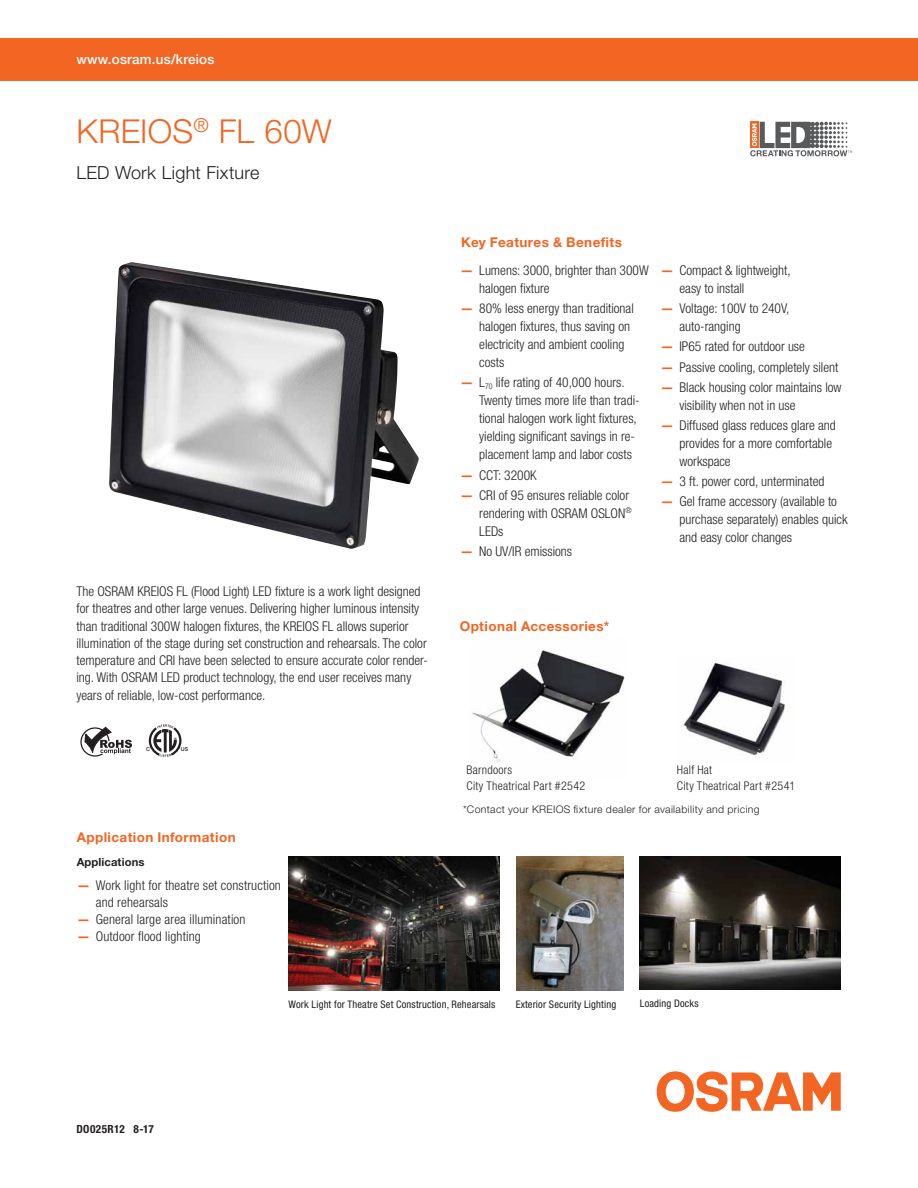
<style>
.page{position:relative;width:918px;height:1188px;background:#fff}
.page>*{position:absolute;margin:0;border:0;box-sizing:border-box;transform-origin:0 0}
.t1{font:300 33px "Helvetica Neue LT Pro";letter-spacing:.005em;color:#f26522}
.t2{font:300 18px "Helvetica Neue LT Pro";letter-spacing:.015em;color:#231f20}
.t3{font:300 condensed 13.5px/18px "Helvetica Neue LT Pro";color:#231f20}
.t4{font:700 13.5px "Helvetica Neue LT Pro";letter-spacing:.03em;color:#f26522}
.t5{font:500 13.5px "Helvetica Neue LT Pro";letter-spacing:.015em;color:#fff}
.t6{font:300 condensed 12px/16.5px "Helvetica Neue LT Pro";letter-spacing:.02em;color:#231f20}
.t7{font:700 11.25px "Helvetica Neue LT Pro";letter-spacing:.01em;color:#231f20}
.t8{font:700 condensed 11.25px "Helvetica Neue LT Pro";letter-spacing:.03em;color:#231f20}
.t9{font:condensed 10.5px "Helvetica Neue LT Pro";letter-spacing:.015em;color:#231f20}
.t10{font:300 10.5px "Helvetica Neue LT Pro";letter-spacing:.035em;color:#231f20}
.t11{font:500 5.4px "Helvetica Neue";color:#231f20}
.s1{font-weight:700;font-stretch:normal;color:#f26522}
</style>
<div class="page">
<div style="left:0;top:38px;width:918px;height:43px;background:#f26522"></div>
<svg style="left:80px;top:727px;width:52px;height:30px"></svg>
<svg style="left:750px;top:122px;width:102px;height:34px"></svg>
<img style="left:289px;top:857px;width:210px;height:133px">
<img style="left:640px;top:857px;width:200px;height:133px">
<img style="left:516px;top:857px;width:107px;height:133px">
<img style="left:109px;top:262px;width:310px;height:287px">
<svg style="left:149px;top:724px;width:33px;height:33px"></svg>
<img style="left:472px;top:650px;width:153px;height:112px">
<img style="left:684px;top:662px;width:101px;height:93px">
<svg style="left:657px;top:1071px;width:184px;height:41px"></svg>
<p class="t5" style="left:77px;top:51px;width:139px">www.osram.us/kreios</p>
<h1 class="t1" style="left:77px;top:111px;width:257px">KREIOS<sup>®</sup> FL 60W</h1>
<h2 class="t2" style="left:77px;top:162px;width:185px">LED Work Light Fixture</h2>
<p class="t3" style="left:77px;top:583px;width:353px;line-height:17.2px">The OSRAM KREIOS FL (Flood Light) LED fixture is a work light designed for theatres and other large venues. Delivering higher luminous intensity than traditional 300W halogen fixtures, the KREIOS FL allows superior illumination of the stage during set construction and rehearsals. The color temperature and CRI have been selected to ensure accurate color render&shy;ing. With OSRAM LED product technology, the end user receives many years of reliable, low-cost performance.</p>
<p class="t11" style="left:146px;top:746px;width:5px">C</p>
<p class="t11" style="left:181px;top:746px;width:9px">US</p>
<p class="t4" style="left:77px;top:828px;width:161px">Application Information</p>
<p class="t7" style="left:77px;top:855px;width:69px">Applications</p>
<p class="t3" style="left:96px;top:876px;width:187px;line-height:17.2px;text-indent:-19px"><span class="s1">—</span> Work light for theatre set construction and rehearsals</p>
<p class="t3" style="left:77px;top:910px;width:170px"><span class="s1">—</span> General large area illumination</p>
<p class="t3" style="left:77px;top:927px;width:126px"><span class="s1">—</span> Outdoor flood lighting</p>
<p class="t4" style="left:461px;top:233px;width:162px">Key Features &amp; Benefits</p>
<p class="t3" style="left:479px;top:261px;width:171px;text-indent:-19px"><span class="s1">—</span> Lumens: 3000, brighter than 300W halogen fixture</p>
<p class="t3" style="left:479px;top:299px;width:156px;text-indent:-19px"><span class="s1">—</span> 80% less energy than traditional halogen fixtures, thus saving on electricity and ambient cooling costs</p>
<p class="t3" style="left:479px;top:374px;width:162px;text-indent:-19px"><span class="s1">—</span> L<sub>70</sub> life rating of 40,000 hours.<br>Twenty times more life than tradi&shy;tional halogen work light fixtures, yielding significant savings in re&shy;placement lamp and labor costs</p>
<p class="t3" style="left:460px;top:466px;width:78px"><span class="s1">—</span> CCT: 3200K</p>
<p class="t3" style="left:479px;top:486px;width:154px;text-indent:-19px"><span class="s1">—</span> CRI of 95 ensures reliable color rendering with OSRAM OSLON<sup>®<br></sup>LEDs</p>
<p class="t3" style="left:460px;top:542px;width:114px"><span class="s1">—</span> No UV/IR emissions</p>
<p class="t3" style="left:680px;top:261px;width:113px;text-indent:-19px"><span class="s1">—</span> Compact &amp; lightweight, easy to install</p>
<p class="t3" style="left:680px;top:299px;width:111px;text-indent:-19px"><span class="s1">—</span> Voltage: 100V to 240V, auto-ranging</p>
<p class="t3" style="left:660px;top:338px;width:146px"><span class="s1">—</span> IP65 rated for outdoor use</p>
<p class="t3" style="left:660px;top:358px;width:179px"><span class="s1">—</span> Passive cooling, completely silent</p>
<p class="t3" style="left:680px;top:378px;width:164px;text-indent:-19px"><span class="s1">—</span> Black housing color maintains low visibility when not in use</p>
<p class="t3" style="left:680px;top:416px;width:158px;text-indent:-19px"><span class="s1">—</span> Diffused glass reduces glare and provides for a more comfortable workspace</p>
<p class="t3" style="left:660px;top:472px;width:166px"><span class="s1">—</span> 3 ft. power cord, unterminated</p>
<p class="t3" style="left:680px;top:492px;width:170px;text-indent:-19px"><span class="s1">—</span> Gel frame accessory (available to purchase separately) enables quick and easy color changes</p>
<p class="t4" style="left:460px;top:618px;width:151px">Optional Accessories*</p>
<p class="t6" style="left:467px;top:761px;width:120px">Barndoors<br>City Theatrical Part #2542</p>
<p class="t6" style="left:677px;top:761px;width:120px">Half Hat<br>City Theatrical Part #2541</p>
<p class="t10" style="left:463px;top:802px;width:298px">*Contact your KREIOS fixture dealer for availability and pricing</p>
<p class="t8" style="left:76px;top:1123px;width:79px">DO025R12 8-17</p>
<p class="t9" style="left:289px;top:998px;width:208px">Work Light for Theatre Set Construction, Rehearsals</p>
<p class="t9" style="left:516px;top:998px;width:102px">Exterior Security Lighting</p>
<p class="t9" style="left:640px;top:998px;width:60px">Loading Docks</p>
</div>
